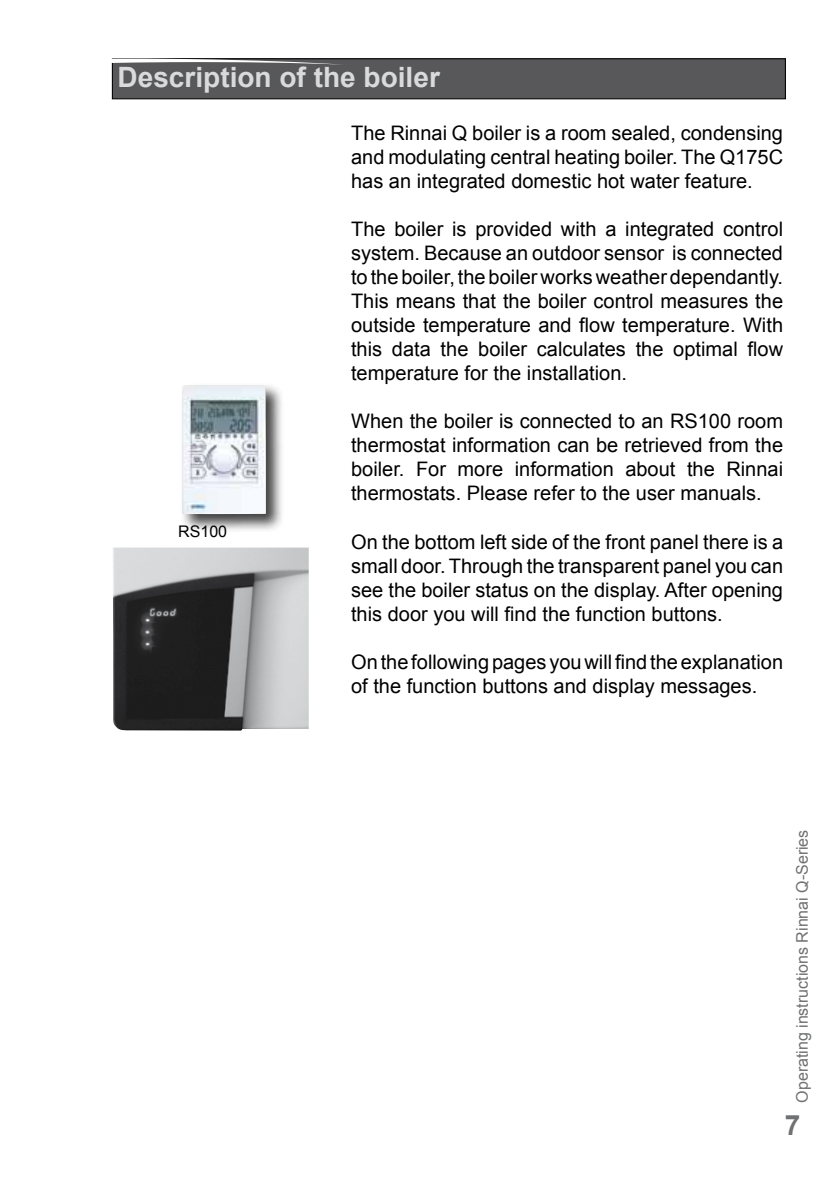
<style>
.page{position:relative;width:840px;height:1191px;background:#fff}
.page>*{position:absolute;margin:0;border:0;box-sizing:border-box;transform-origin:0 0}
.t1{font:700 28px "Arial";color:#d9dadb}
.t2{font:700 28px "Arial";color:#707172}
.t3{font:20px/24px "Arial";color:#000;text-align:justify}
.t4{font:16px "Arial";color:#707172}
.t5{font:16px "Arial";color:#000}
</style>
<div class="page">
<div style="left:112px;top:59px;width:673px;height:40px;background:#58585a"></div>
<div style="left:112px;top:59px;width:673px;height:40px;border:1px solid #000"></div>
<svg style="left:111px;top:58px;width:233px;height:7px"></svg>
<div style="left:179px;top:382px;width:106px;height:150px;background:#000;opacity:.75"></div>
<img style="left:182px;top:385px;width:84px;height:129px">
<img style="left:113px;top:547px;width:195px;height:183px">
<h1 class="t1" style="left:117px;top:59px;width:324px">Description of the boiler</h1>
<p class="t5" style="left:178px;top:521px;width:50px">RS100</p>
<p class="t3" style="left:351px;top:121px;width:433px">The Rinnai Q boiler is a room sealed, condensing and modulating central heating boiler. The Q175C has an integrated domestic hot water feature.</p>
<p class="t3" style="left:351px;top:217px;width:433px">The boiler is provided with a integrated control system. Because an outdoor sensor is connected to the boiler, the boiler works weather dependantly.<br>This means that the boiler control measures the outside temperature and flow temperature. With this data the boiler calculates the optimal flow temperature for the installation.</p>
<p class="t3" style="left:351px;top:409px;width:433px">When the boiler is connected to an RS100 room thermostat information can be retrieved from the boiler. For more information about the Rinnai thermostats. Please refer to the user manuals.</p>
<p class="t3" style="left:351px;top:530px;width:433px">On the bottom left side of the front panel there is a small door. Through the transparent panel you can see the boiler status on the display. After opening this door you will find the function buttons.</p>
<p class="t3" style="left:351px;top:650px;width:433px">On the following pages you will find the explanation of the function buttons and display messages.</p>
<p class="t4" style="left:791px;top:1102px;width:274px;rotate:-90deg">Operating instructions Rinnai Q-Series</p>
<h1 class="t2" style="left:784px;top:1106px;width:17px">7</h1>
</div>
